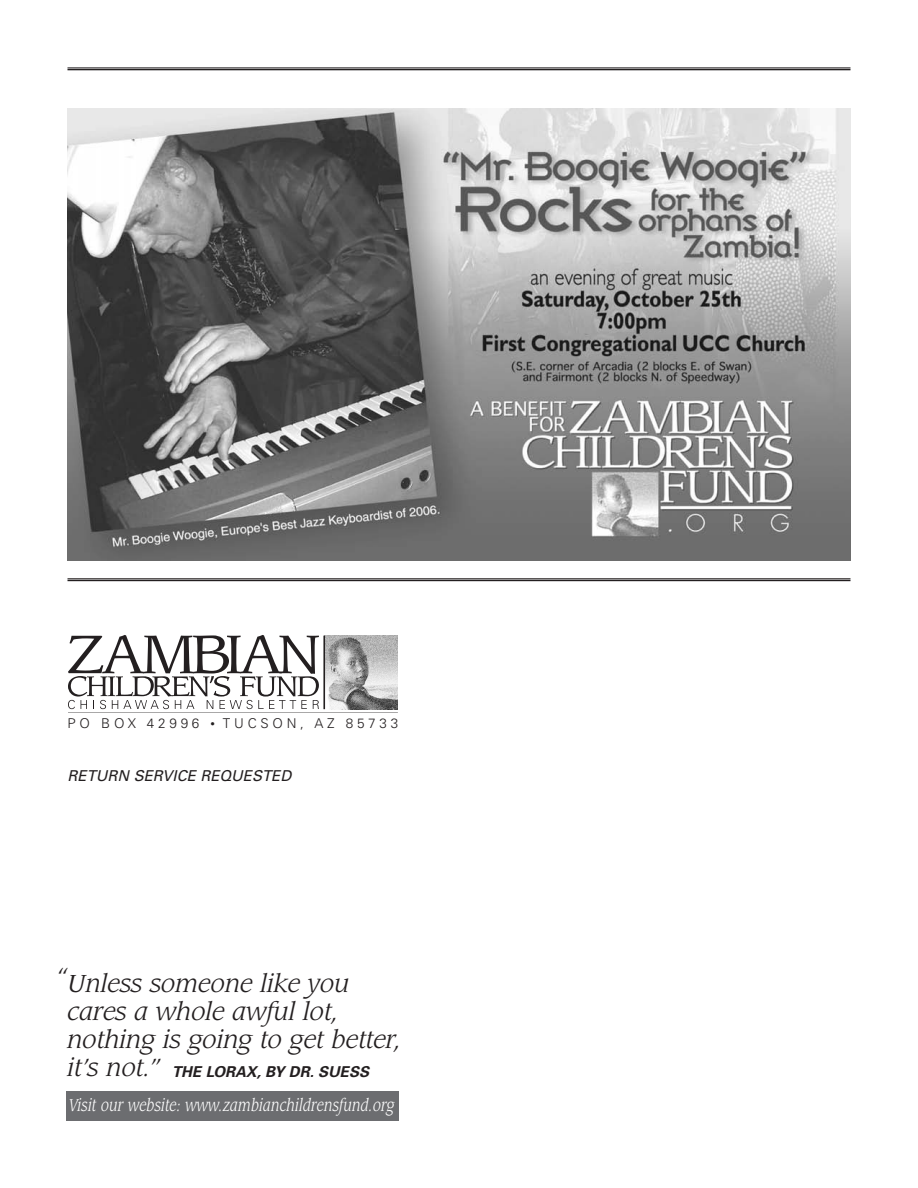
<style>
.page{position:relative;width:918px;height:1188px;background:#fff}
.page>*{position:absolute;margin:0;border:0;box-sizing:border-box;transform-origin:0 0}
.t1{font:italic 24px/28px "Leawood";color:#231f20}
.t2{font:italic 16.65px "Leawood";letter-spacing:.02em;color:#fff;scale:.8 1}
.t3{font:italic 700 15px "Univers";color:#231f20}
.t4{font:italic 15px "Univers";color:#231f20}
.t5{font:300 13.5px "Univers";letter-spacing:.28em;color:#231f20}
.s1{font-size:9px}
.s2{font-family:"Leawood";font-weight:400;font-size:24px}
</style>
<div class="page">
<div style="left:68px;top:634px;width:330px;height:80px;background:linear-gradient(to right,#fff,#fff)"></div>
<svg style="left:68px;top:635px;width:251px;height:74px"></svg>
<img style="left:325px;top:636px;width:73px;height:73px">
<hr style="left:324px;top:636px;width:1px;height:73px;background:#231f20">
<hr style="left:68px;top:712px;width:330px;height:1px;background:#231f20">
<hr style="left:68px;top:68px;width:782px;height:1px;background:#231f20">
<hr style="left:68px;top:69px;width:782px;height:1px;background:#231f20">
<hr style="left:68px;top:578px;width:782px;height:1px;background:#231f20">
<hr style="left:68px;top:580px;width:782px;height:1px;background:#231f20">
<div style="left:66px;top:1092px;width:332px;height:29px;background:#6c6d70"></div>
<img style="left:68px;top:108px;width:782px;height:452px">
<p class="t5" style="left:68px;top:718px;width:332px">PO BOX 42996 <span class="s1">•</span> TUCSON, AZ 85733</p>
<p class="t4" style="left:68px;top:770px;width:225px">RETURN SERVICE REQUESTED</p>
<p class="t1" style="left:57px;top:964px;width:10px">“</p>
<p class="t1" style="left:68px;top:972px;width:336px">Unless someone like you cares a whole awful lot, nothing is going to get better,</p>
<p class="t3" style="left:68px;top:1066px;width:303px"><span class="s2">it’s not.”</span> THE LORAX, BY DR. SUESS</p>
<p class="t2" style="left:69px;top:1098px;width:408px">Visit our website: www.zambianchildrensfund.org</p>
</div>
